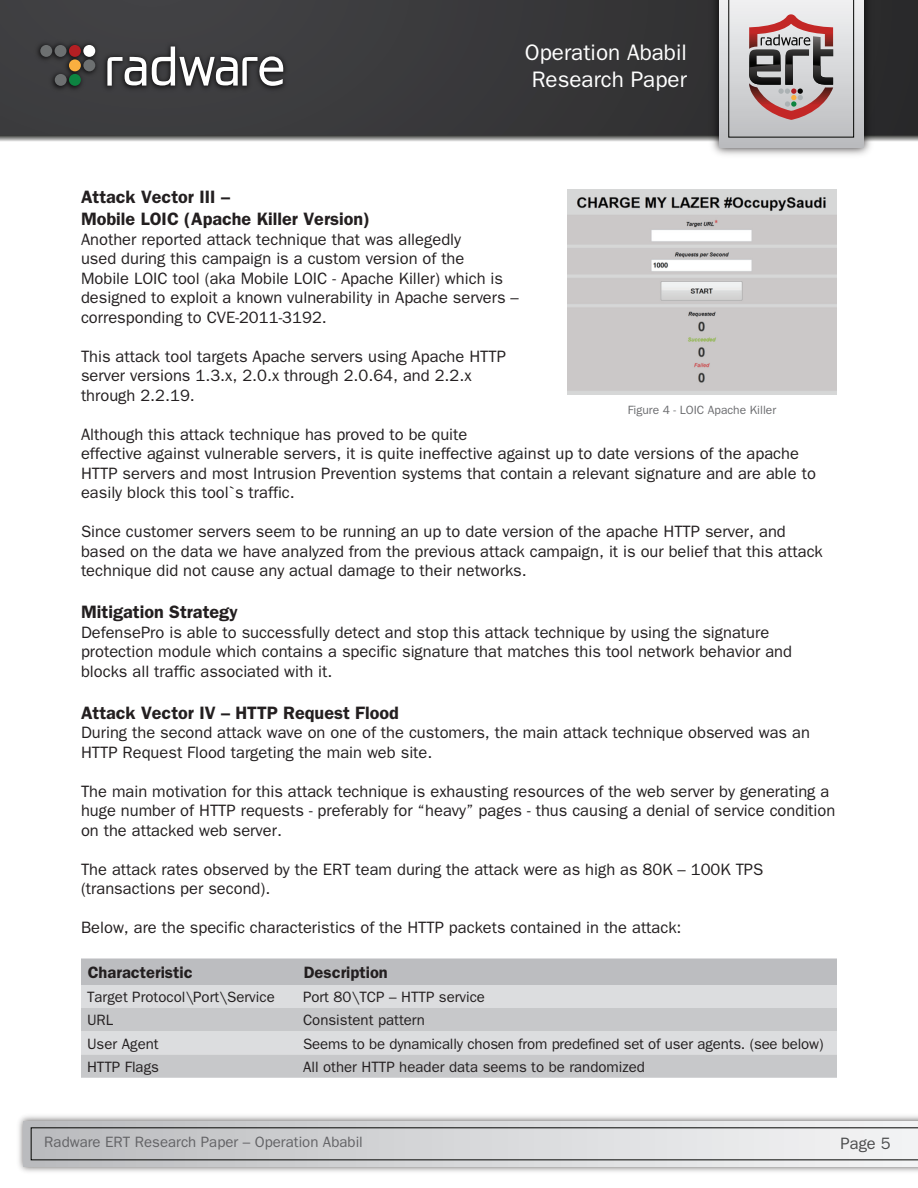
<style>
.page{position:relative;width:918px;height:1188px;background:#fff}
.page>*{position:absolute;margin:0;border:0;box-sizing:border-box;transform-origin:0 0}
.t1{font:22.5px/27px "Franklin Gothic";color:#fff;text-align:center}
.t2{font:600 18px/22.5px "Franklin Gothic";color:#231f20}
.t3{font:16.5px/19.5px "Franklin Gothic";color:#231f20}
.t4{font:600 16.5px "Franklin Gothic";color:#231f20}
.t5{font:16.5px "Franklin Gothic";color:#4b4c4d}
.t6{font:15px "Franklin Gothic";color:#231f20}
.t7{font:15px "Franklin Gothic";color:#636366}
.t8{font:12px "Franklin Gothic";color:#6c6d70}
</style>
<div class="page">
<svg style="left:0;top:135px;width:918px;height:7px;background:#979797"></svg>
<svg style="left:0;top:0;width:918px;height:135px;background:#38383a"></svg>
<img style="left:706px;top:0;width:170px;height:155px">
<div style="left:719px;top:0;width:144px;height:148px;background:linear-gradient(to bottom,#f0f1f2,#babcbe)"></div>
<img style="left:33px;top:39px;width:258px;height:56px">
<div style="left:83px;top:45px;width:12px;height:12px;background:#fff;border-radius:50%"></div>
<div style="left:40px;top:45px;width:12px;height:12px;background:#6d7071;border-radius:50%"></div>
<div style="left:55px;top:45px;width:11px;height:12px;background:#6d7071;border-radius:50%"></div>
<div style="left:83px;top:59px;width:12px;height:12px;background:#6d7071;border-radius:50%"></div>
<div style="left:69px;top:45px;width:12px;height:12px;background:#b41f23;border-radius:50%"></div>
<div style="left:69px;top:59px;width:12px;height:12px;background:#faaf40;border-radius:50%"></div>
<div style="left:55px;top:74px;width:12px;height:12px;background:#6d7071;border-radius:50%"></div>
<div style="left:69px;top:74px;width:12px;height:12px;background:#0d8441;border-radius:50%"></div>
<svg style="left:107px;top:57px;width:39px;height:29px"></svg>
<svg style="left:152px;top:47px;width:133px;height:39px"></svg>
<svg style="left:728px;top:0;width:126px;height:138px;background:#baaeaf"></svg>
<img style="left:19px;top:1116px;width:899px;height:56px">
<div style="left:24px;top:1121px;width:894px;height:45px;background:linear-gradient(to right,#babbbe,#f4f5f6)"></div>
<svg style="left:31px;top:1127px;width:887px;height:33px;background:#cccdcf"></svg>
<svg style="left:81px;top:958px;width:756px;height:28px;background:#bebfc2"></svg>
<div style="left:81px;top:986px;width:756px;height:22px;background:#dcdddf"></div>
<svg style="left:81px;top:1008px;width:756px;height:70px;background:#cecfd1"></svg>
<img style="left:567px;top:189px;width:270px;height:205px">
<h1 class="t1" style="left:525px;top:39px;width:164px">Operation Ababil<br>Research Paper</h1>
<p class="t2" style="left:81px;top:185px;width:291px">Attack Vector III –<br>Mobile LOIC (Apache Killer Version)</p>
<p class="t3" style="left:81px;top:229px;width:439px">Another reported attack technique that was allegedly<br>used during this campaign is a custom version of the<br>Mobile LOIC tool (aka Mobile LOIC - Apache Killer) which is designed to exploit a known vulnerability in Apache servers – corresponding to CVE-2011-3192.</p>
<p class="t3" style="left:81px;top:346px;width:427px">This attack tool targets Apache servers using Apache HTTP server versions 1.3.x, 2.0.x through 2.0.64, and 2.2.x through 2.2.19.</p>
<p class="t3" style="left:81px;top:424px;width:736px">Although this attack technique has proved to be quite<br>effective against vulnerable servers, it is quite ineffective against up to date versions of the apache HTTP servers and most Intrusion Prevention systems that contain a relevant signature and are able to easily block this tool`s traffic.</p>
<p class="t3" style="left:81px;top:522px;width:743px">Since customer servers seem to be running an up to date version of the apache HTTP server, and based on the data we have analyzed from the previous attack campaign, it is our belief that this attack technique did not cause any actual damage to their networks.</p>
<p class="t2" style="left:81px;top:601px;width:158px">Mitigation Strategy</p>
<p class="t3" style="left:81px;top:622px;width:713px">DefensePro is able to successfully detect and stop this attack technique by using the signature protection module which contains a specific signature that matches this tool network behavior and blocks all traffic associated with it.</p>
<p class="t2" style="left:81px;top:701px;width:319px">Attack Vector IV – HTTP Request Flood</p>
<p class="t3" style="left:81px;top:723px;width:730px">During the second attack wave on one of the customers, the main attack technique observed was an<br>HTTP Request Flood targeting the main web site.</p>
<p class="t3" style="left:81px;top:781px;width:756px">The main motivation for this attack technique is exhausting resources of the web server by generating a huge number of HTTP requests - preferably for “heavy” pages - thus causing a denial of service condition on the attacked web server.</p>
<p class="t3" style="left:81px;top:859px;width:684px">The attack rates observed by the ERT team during the attack were as high as 80K – 100K TPS (transactions per second).</p>
<p class="t3" style="left:81px;top:918px;width:602px">Below, are the specific characteristics of the HTTP packets contained in the attack:</p>
<p class="t4" style="left:88px;top:963px;width:106px">Characteristic</p>
<p class="t4" style="left:304px;top:963px;width:86px">Description</p>
<p class="t6" style="left:87px;top:988px;width:189px">Target Protocol\Port\Service</p>
<p class="t6" style="left:303px;top:988px;width:184px">Port 80\TCP – HTTP service</p>
<p class="t6" style="left:87px;top:1012px;width:28px">URL</p>
<p class="t6" style="left:303px;top:1012px;width:123px">Consistent pattern</p>
<p class="t6" style="left:87px;top:1035px;width:73px">User Agent</p>
<p class="t6" style="left:303px;top:1035px;width:522px">Seems to be dynamically chosen from predefined set of user agents. (see below)</p>
<p class="t6" style="left:87px;top:1058px;width:73px">HTTP Flags</p>
<p class="t6" style="left:303px;top:1058px;width:344px">All other HTTP header data seems to be randomized</p>
<p class="t8" style="left:628px;top:403px;width:150px">Figure 4 - LOIC Apache Killer</p>
<p class="t7" style="left:44px;top:1134px;width:320px">Radware ERT Research Paper – Operation Ababil</p>
<p class="t5" style="left:841px;top:1133px;width:52px">Page 5</p>
</div>
